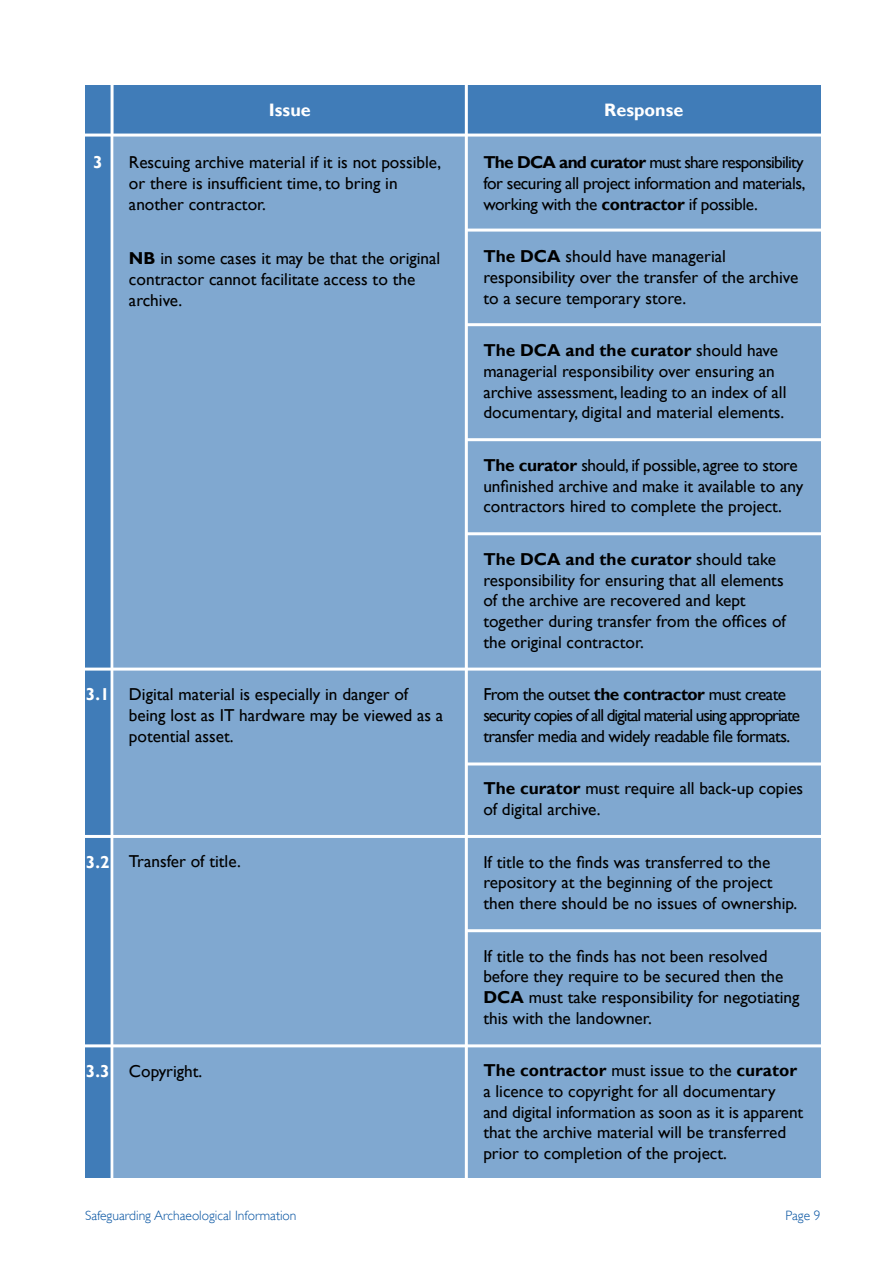
<style>
.page{position:relative;width:893px;height:1263px;background:#fff}
.page>*{position:absolute;margin:0;border:0;box-sizing:border-box;transform-origin:0 0}
.t1{font:700 18px "Gill Sans";color:#fff}
.t2{font:17.25px/20.7px "Gill Sans";color:#000}
.t3{font:17.25px/20.7px "Gill Sans";letter-spacing:-.04em;color:#000}
.t4{font:700 17.25px "Gill Sans";color:#fff}
.t5{font:300 13.5px "Gill Sans";color:#0050a0}
.s1{font-weight:700}
</style>
<div class="page">
<div style="left:85px;top:85px;width:736px;height:1093px;background:#80a8d0"></div>
<div style="left:112px;top:85px;width:709px;height:50px;background:#407cb8"></div>
<hr style="left:465px;top:82px;width:3px;height:1106px;background:#fff">
<div style="left:85px;top:85px;width:28px;height:1093px;background:#407cb8"></div>
<hr style="left:111px;top:82px;width:3px;height:1104px;background:#fff">
<hr style="left:79px;top:668px;width:747px;height:3px;background:#fff">
<hr style="left:79px;top:835px;width:747px;height:3px;background:#fff">
<hr style="left:466px;top:323px;width:360px;height:3px;background:#fff">
<hr style="left:466px;top:438px;width:360px;height:3px;background:#fff">
<hr style="left:466px;top:532px;width:360px;height:3px;background:#fff">
<hr style="left:466px;top:929px;width:360px;height:3px;background:#fff">
<hr style="left:466px;top:762px;width:360px;height:3px;background:#fff">
<hr style="left:466px;top:229px;width:360px;height:3px;background:#fff">
<hr style="left:79px;top:1044px;width:747px;height:3px;background:#fff">
<hr style="left:79px;top:134px;width:747px;height:3px;background:#fff">
<h1 class="t1" style="left:269px;top:100px;width:43px">Issue</h1>
<h1 class="t1" style="left:604px;top:100px;width:81px">Response</h1>
<h2 class="t4" style="left:93px;top:152px;width:11px">3</h2>
<p class="t2" style="left:129px;top:152px;width:314px">Rescuing archive material if it is not possible, or there is insufficient time, to bring in another contractor.</p>
<p class="t2" style="left:129px;top:248px;width:313px"><span class="s1">NB</span> in some cases it may be that the original contractor cannot facilitate access to the archive.</p>
<p class="t2" style="left:483px;top:152px;width:324px;text-align:justify"><span class="s1">The DCA and curator</span> must share responsibility for securing all project information and materials, working with the <span class="s1">contractor</span> if possible.</p>
<p class="t2" style="left:483px;top:246px;width:316px"><span class="s1">The DCA</span> should have managerial responsibility over the transfer of the archive to a secure temporary store.</p>
<p class="t2" style="left:483px;top:340px;width:305px"><span class="s1">The DCA and the curator</span> should have managerial responsibility over ensuring an archive assessment, leading to an index of all documentary, digital and material elements.</p>
<p class="t2" style="left:483px;top:455px;width:322px"><span class="s1">The curator</span> should, if possible, agree to store unfinished archive and make it available to any contractors hired to complete the project.</p>
<p class="t2" style="left:483px;top:549px;width:304px"><span class="s1">The DCA and the curator</span> should take responsibility for ensuring that all elements of the archive are recovered and kept together during transfer from the offices of the original contractor.</p>
<h2 class="t4" style="left:86px;top:685px;width:25px">3.1</h2>
<p class="t2" style="left:129px;top:684px;width:316px">Digital material is especially in danger of being lost as IT hardware may be viewed as a potential asset.</p>
<p class="t3" style="left:483px;top:684px;width:318px">From the outset <span class="s1">the contractor</span> must create security copies of all digital material using appropriate transfer media and widely readable file formats.</p>
<p class="t2" style="left:483px;top:778px;width:321px"><span class="s1">The curator</span> must require all back-up copies of digital archive.</p>
<h2 class="t4" style="left:86px;top:852px;width:25px">3.2</h2>
<p class="t2" style="left:129px;top:851px;width:113px">Transfer of title.</p>
<p class="t2" style="left:483px;top:851px;width:316px">If title to the finds was transferred to the repository at the beginning of the project then there should be no issues of ownership.</p>
<p class="t2" style="left:483px;top:945px;width:318px">If title to the finds has not been resolved before they require to be secured then the <span class="s1">DCA</span> must take responsibility for negotiating this with the landowner.</p>
<h2 class="t4" style="left:86px;top:1061px;width:25px">3.3</h2>
<p class="t2" style="left:129px;top:1060px;width:75px">Copyright.</p>
<p class="t2" style="left:483px;top:1060px;width:321px"><span class="s1">The contractor</span> must issue to the <span class="s1">curator </span>a licence to copyright for all documentary and digital information as soon as it is apparent that the archive material will be transferred prior to completion of the project.</p>
<p class="t5" style="left:85px;top:1208px;width:213px">Safeguarding Archaeological Information</p>
<p class="t5" style="left:786px;top:1208px;width:37px">Page 9</p>
</div>
